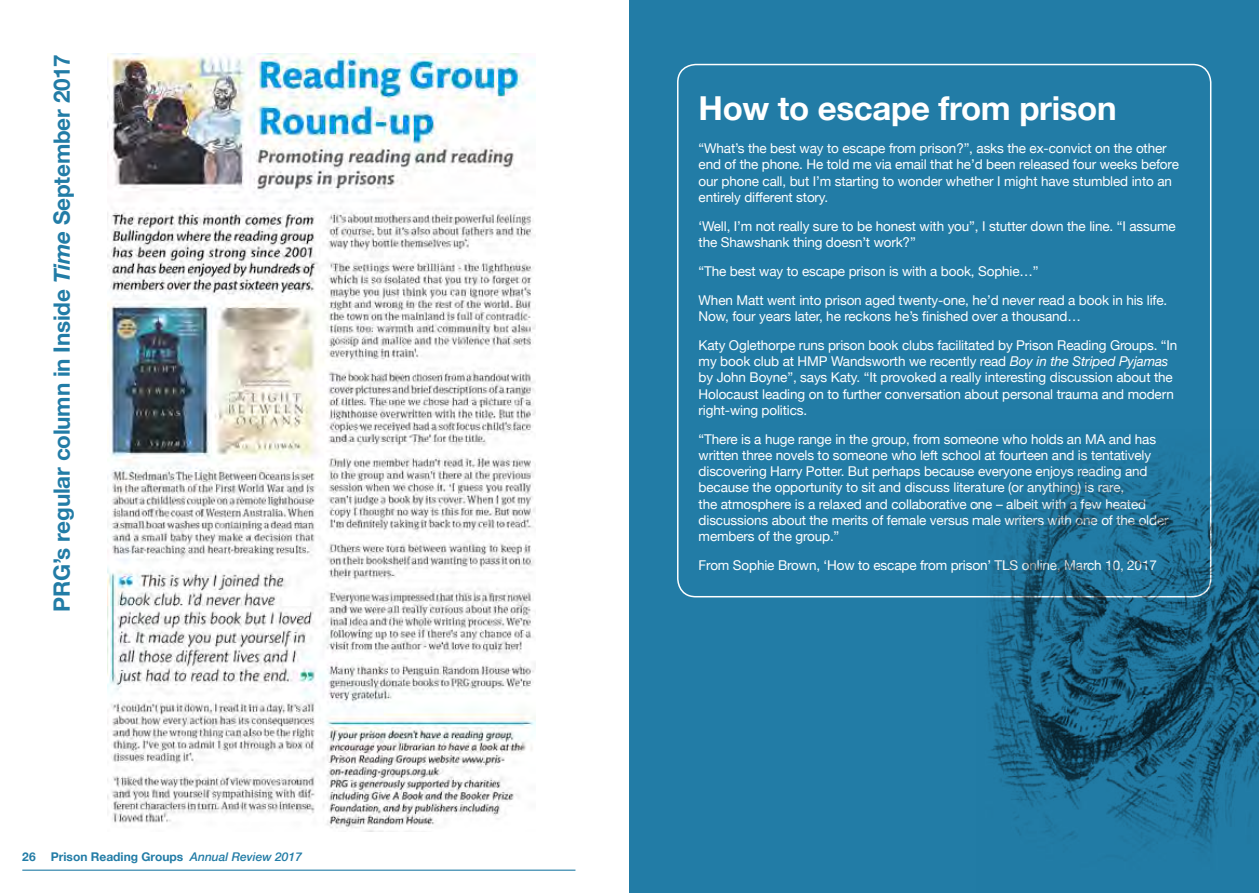
<style>
.page{position:relative;width:1259px;height:893px;background:#fff}
.page>*{position:absolute;margin:0;border:0;box-sizing:border-box;transform-origin:0 0}
.t1{font:700 33px "Helvetica Neue";letter-spacing:-.01em;color:#fff}
.t2{font:700 22.5px "Helvetica Neue";letter-spacing:-.01em;color:#227ca6}
.t3{font:13.5px/16.2px "Helvetica Neue";letter-spacing:-.01em;color:#fff}
.t4{font:700 12px "Helvetica Neue";color:#227ca6}
.s1{font-style:italic}
.s2{font-weight:500;font-style:italic}
</style>
<div class="page">
<hr style="left:22px;top:870px;width:553px;height:1px;background:#227ca6">
<div style="left:629px;top:0;width:630px;height:893px;background:#227ca6"></div>
<img style="left:108px;top:53px;width:428px;height:778px">
<img style="left:977px;top:429px;width:282px;height:420px">
<h2 class="t2" style="left:44px;top:612px;width:559px;rotate:-90deg">PRG’s regular column in Inside <span class="s1">Time</span> September 2017</h2>
<p class="t4" style="left:22px;top:847px;width:15px">26</p>
<p class="t4" style="left:51px;top:847px;width:252px">Prison Reading Groups <span class="s2">Annual Review 2017</span></p>
<h1 class="t1" style="left:698px;top:83px;width:419px">How to escape from prison</h1>
<p class="t3" style="left:698px;top:141px;width:482px">“What’s the best way to escape from prison?”, asks the ex-convict on the other end of the phone. He told me via email that he’d been released four weeks before our phone call, but I’m starting to wonder whether I might have stumbled into an entirely different story.</p>
<p class="t3" style="left:698px;top:219px;width:479px">‘Well, I’m not really sure to be honest with you”, I stutter down the line. “I assume the Shawshank thing doesn’t work?”</p>
<p class="t3" style="left:698px;top:257px;width:470px;line-height:29px">“The best way to escape prison is with a book, Sophie…”<br>When Matt went into prison aged twenty-one, he’d never read a book in his life.</p>
<p class="t3" style="left:698px;top:303px;width:480px;line-height:29px">Now, four years later, he reckons he’s finished over a thousand…<br>Katy Oglethorpe runs prison book clubs facilitated by Prison Reading Groups. “In</p>
<p class="t3" style="left:698px;top:354px;width:477px">my book club at HMP Wandsworth we recently read <span class="s1">Boy in the Striped Pyjamas </span>by John Boyne”, says Katy. “It provoked a really interesting discussion about the Holocaust leading on to further conversation about personal trauma and modern right-wing politics.</p>
<p class="t3" style="left:698px;top:432px;width:471px">“There is a huge range in the group, from someone who holds an MA and has written three novels to someone who left school at fourteen and is tentatively discovering Harry Potter. But perhaps because everyone enjoys reading and because the opportunity to sit and discuss literature (or anything) is rare,<br>the atmosphere is a relaxed and collaborative one – albeit with a few heated discussions about the merits of female versus male writers with one of the older members of the group.”</p>
<p class="t3" style="left:698px;top:558px;width:460px">From Sophie Brown, ‘How to escape from prison’ TLS online, March 10, 2017</p>
</div>
